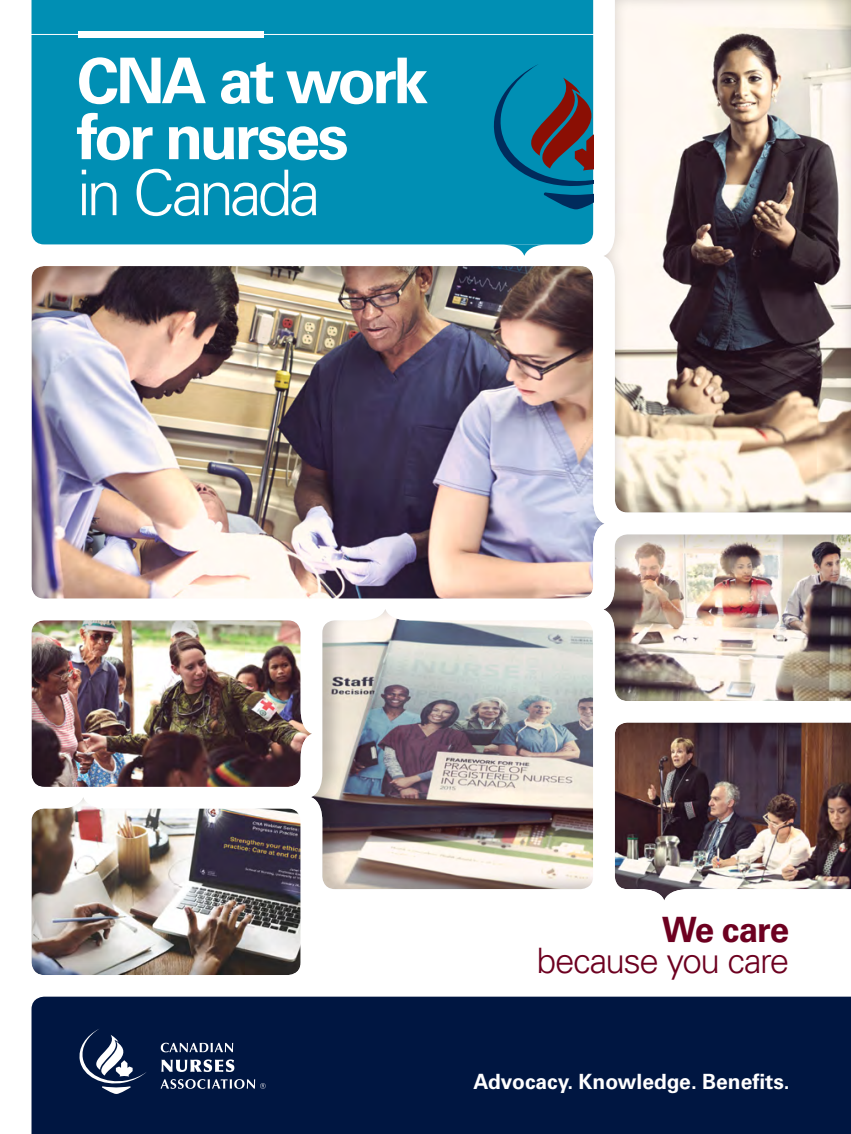
<style>
.page{position:relative;width:851px;height:1134px;background:#fff}
.page>*{position:absolute;margin:0;border:0;box-sizing:border-box;transform-origin:0 0}
.t1{font:700 63px/56px "Univers LT Std";letter-spacing:-.055em;color:#fff}
.t2{font:300 35px "Univers LT Std";letter-spacing:-.045em;color:#6d0020}
.t3{font:700 35px "Univers LT Std";letter-spacing:-.03em;color:#6d0020}
.t4{font:700 21px "Univers LT Std";color:#fff}
.s1{font-weight:300}
</style>
<div class="page">
<div style="left:32px;top:0;width:557px;height:244px;background:#008fb4"></div>
<svg style="left:500px;top:244px;width:48px;height:10px"></svg>
<div style="left:32px;top:997px;width:818px;height:137px;background:#001641"></div>
<svg style="left:161px;top:1043px;width:72px;height:9px"></svg>
<svg style="left:161px;top:1059px;width:73px;height:13px"></svg>
<svg style="left:79px;top:1029px;width:68px;height:65px"></svg>
<svg style="left:160px;top:1079px;width:106px;height:10px"></svg>
<hr style="left:0;top:34px;width:601px;height:1px;background:#fff">
<div style="left:612px;top:706px;width:238px;height:209px;background:#000;opacity:.2"></div>
<div style="left:300px;top:594px;width:295px;height:311px;background:#000;opacity:.2"></div>
<div style="left:21px;top:782px;width:282px;height:210px;background:#000;opacity:.2"></div>
<div style="left:589px;top:0;width:261px;height:523px;background:#000;opacity:.2"></div>
<div style="left:17px;top:254px;width:602px;height:347px;background:#000;opacity:.2"></div>
<div style="left:586px;top:524px;width:264px;height:180px;background:#000;opacity:.2"></div>
<div style="left:79px;top:31px;width:185px;height:6px;background:#fff"></div>
<div style="left:15px;top:608px;width:312px;height:181px;background:#000;opacity:.2"></div>
<svg style="left:494px;top:64px;width:99px;height:145px;background:#1a6b89"></svg>
<p class="t1" style="left:77px;top:54px;width:353px">CNA at work for nurses<br><span class="s1">in Canada</span></p>
<p class="t3" style="left:661px;top:909px;width:129px">We care</p>
<p class="t2" style="left:536px;top:940px;width:254px">because you care</p>
<p class="t4" style="left:473px;top:1069px;width:318px">Advocacy. Knowledge. Benefits.</p>
</div>
